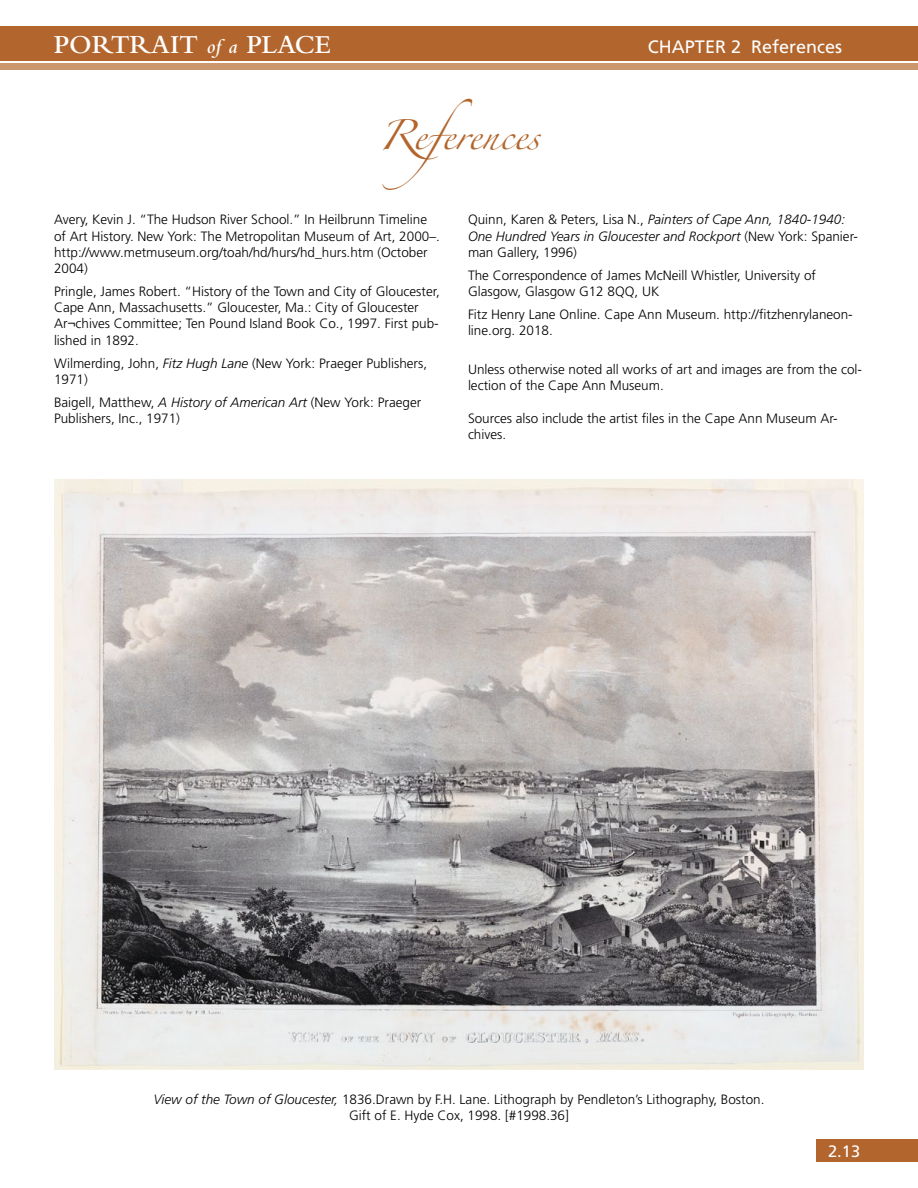
<style>
.page{position:relative;width:918px;height:1188px;background:#fff}
.page>*{position:absolute;margin:0;border:0;box-sizing:border-box;transform-origin:0 0}
.t1{font:600 27px "Bembo";color:#fff}
.t2{font:27px "Zapfino";color:#b2652c}
.t3{font:18px "Frutiger";color:#fff}
.t4{font:16.5px "Frutiger";color:#fff}
.t5{font:300 13.5px/16.2px "Frutiger";color:#000}
.t6{font:italic 300 13.5px/16.2px "Frutiger";color:#000}
.s1{font-style:italic;font-size:21px}
.s2{font-style:italic}
.s3{font-style:normal}
</style>
<div class="page">
<div style="left:816px;top:1140px;width:102px;height:22px;background:#b2652c"></div>
<div style="left:0;top:64px;width:918px;height:6px;background:#cb976e"></div>
<div style="left:0;top:26px;width:918px;height:34px;background:#b2652c"></div>
<img style="left:54px;top:480px;width:810px;height:589px">
<p class="t1" style="left:54px;top:30px;width:278px">PORTRAIT <span class="s1">of a</span> PLACE</p>
<p class="t3" style="left:648px;top:36px;width:196px">CHAPTER 2 References</p>
<p class="t2" style="left:378px;top:124px;width:163px">References</p>
<p class="t5" style="left:54px;top:212px;width:387px">Avery, Kevin J. “The Hudson River School.” In Heilbrunn Timeline of Art History. New York: The Metropolitan Museum of Art, 2000–. http://www.metmuseum.org/toah/hd/hurs/hd_hurs.htm (October 2004)</p>
<p class="t5" style="left:54px;top:283px;width:387px">Pringle, James Robert. “History of the Town and City of Gloucester, Cape Ann, Massachusetts.” Gloucester, Ma.: City of Gloucester Ar¬chives Committee; Ten Pound Island Book Co., 1997. First pub&shy;lished in 1892.</p>
<p class="t5" style="left:54px;top:355px;width:375px">Wilmerding, John, <span class="s2">Fitz Hugh Lane</span> (New York: Praeger Publishers,<br>1971)</p>
<p class="t5" style="left:54px;top:394px;width:369px">Baigell, Matthew, <span class="s2">A History of American Art</span> (New York: Praeger<br>Publishers, Inc., 1971)</p>
<p class="t6" style="left:468px;top:212px;width:391px"><span class="s3">Quinn, Karen &amp; Peters, Lisa N.,</span> Painters of Cape Ann, 1840-1940:<br>One Hundred Years in Gloucester and Rockport <span class="s3">(New York: Spanier&shy;man Gallery, 1996)</span></p>
<p class="t5" style="left:468px;top:267px;width:350px">The Correspondence of James McNeill Whistler, University of<br>Glasgow, Glasgow G12 8QQ, UK</p>
<p class="t5" style="left:468px;top:306px;width:386px">Fitz Henry Lane Online. Cape Ann Museum. http://fitzhenrylaneon&shy;line.org. 2018.</p>
<p class="t5" style="left:468px;top:361px;width:396px">Unless otherwise noted all works of art and images are from the col&shy;lection of the Cape Ann Museum.</p>
<p class="t5" style="left:468px;top:410px;width:371px">Sources also include the artist files in the Cape Ann Museum Ar&shy;chives.</p>
<p class="t5" style="left:154px;top:1091px;width:612px;text-align:center"><span class="s2">View of the Town of Gloucester,</span> 1836.Drawn by F.H. Lane. Lithograph by Pendleton’s Lithography, Boston.<br>Gift of E. Hyde Cox, 1998. [#1998.36]</p>
<p class="t4" style="left:828px;top:1142px;width:34px">2.13</p>
</div>
